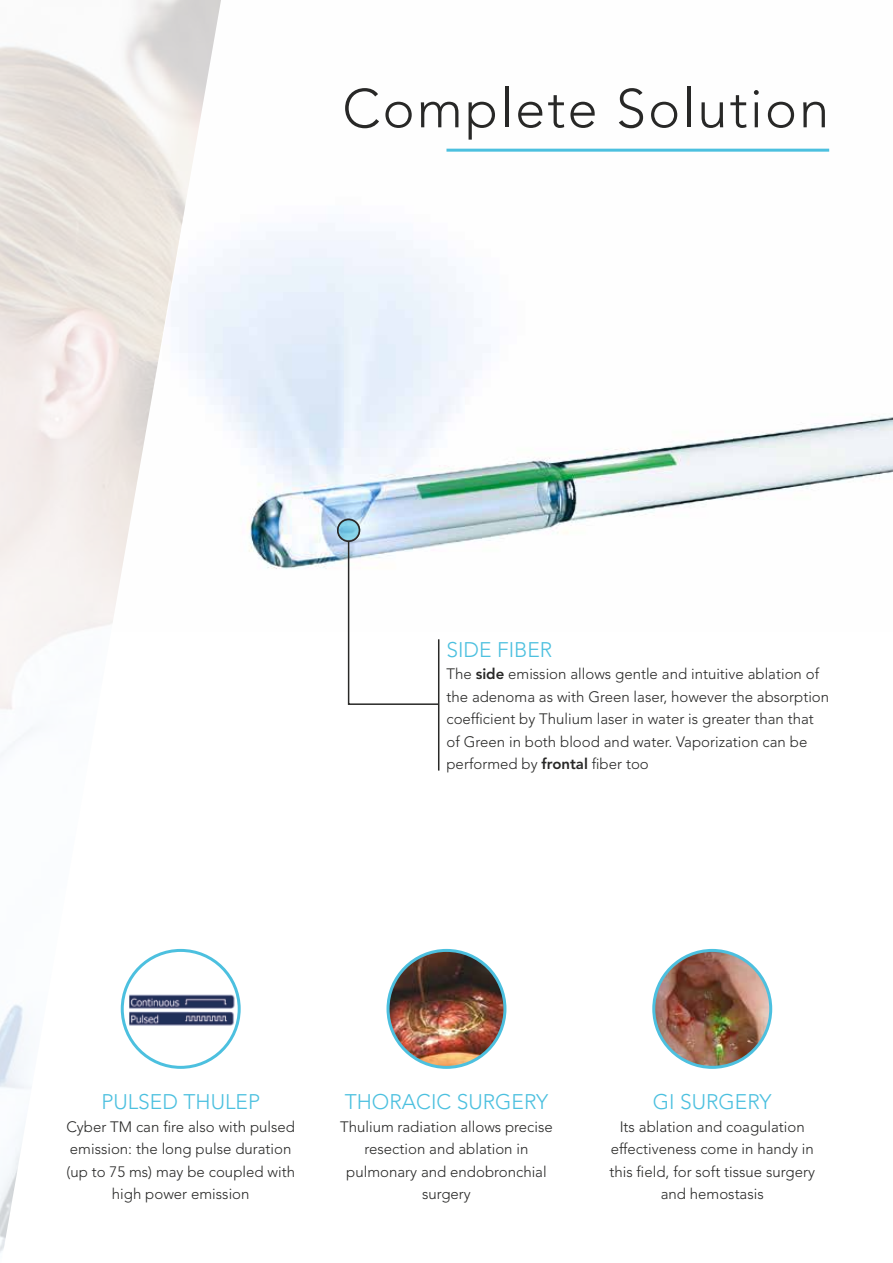
<style>
.page{position:relative;width:893px;height:1263px;background:#fff}
.page>*{position:absolute;margin:0;border:0;box-sizing:border-box;transform-origin:0 0}
.t1{font:300 54px "Avenir LT Std";letter-spacing:.04em;color:#282827}
.t2{font:300 21px "Avenir LT Std";color:#4cc0df}
.t3{font:300 15px/22.5px "Avenir LT Std";color:#282827;text-align:center}
.s1{font-weight:800}
</style>
<div class="page">
<img style="left:226px;top:148px;width:667px;height:421px">
<svg style="left:0;top:0;width:226px;height:1253px"></svg>
<img style="left:654px;top:950px;width:117px;height:117px;border-radius:58px">
<div style="left:652px;top:949px;width:120px;height:120px;border:3px solid #4cc0df;border-radius:50%"></div>
<img style="left:388px;top:950px;width:117px;height:117px;border-radius:58px">
<div style="left:386px;top:949px;width:120px;height:120px;border:3px solid #4cc0df;border-radius:50%"></div>
<img style="left:129px;top:992px;width:108px;height:36px">
<div style="left:121px;top:949px;width:120px;height:120px;border:3px solid #4cc0df;border-radius:50%"></div>
<svg style="left:336px;top:518px;width:104px;height:188px"></svg>
<hr style="left:438px;top:639px;width:1px;height:131px;background:#282827">
<hr style="left:446px;top:149px;width:383px;height:3px;background:#4cc0df">
<h1 class="t1" style="left:342px;top:77px;width:488px">Complete Solution</h1>
<h2 class="t2" style="left:446px;top:637px;width:107px">SIDE FIBER</h2>
<p class="t3" style="left:446px;top:663px;width:384px;text-align:left">The <span class="s1">side</span> emission allows gentle and intuitive ablation of the adenoma as with Green laser, however the absorption coefficient by Thulium laser in water is greater than that of Green in both blood and water. Vaporization can be performed by <span class="s1">frontal</span> fiber too</p>
<h2 class="t2" style="left:101px;top:1089px;width:160px">PULSED THULEP</h2>
<p class="t3" style="left:66px;top:1115px;width:230px">Cyber TM can fire also with pulsed emission: the long pulse duration (up to 75 ms) may be coupled with high power emission</p>
<h2 class="t2" style="left:345px;top:1089px;width:205px">THORACIC SURGERY</h2>
<p class="t3" style="left:340px;top:1115px;width:214px">Thulium radiation allows precise resection and ablation in pulmonary and endobronchial surgery</p>
<h2 class="t2" style="left:653px;top:1089px;width:120px">GI SURGERY</h2>
<p class="t3" style="left:609px;top:1115px;width:207px">Its ablation and coagulation effectiveness come in handy in this field, for soft tissue surgery and hemostasis</p>
</div>
